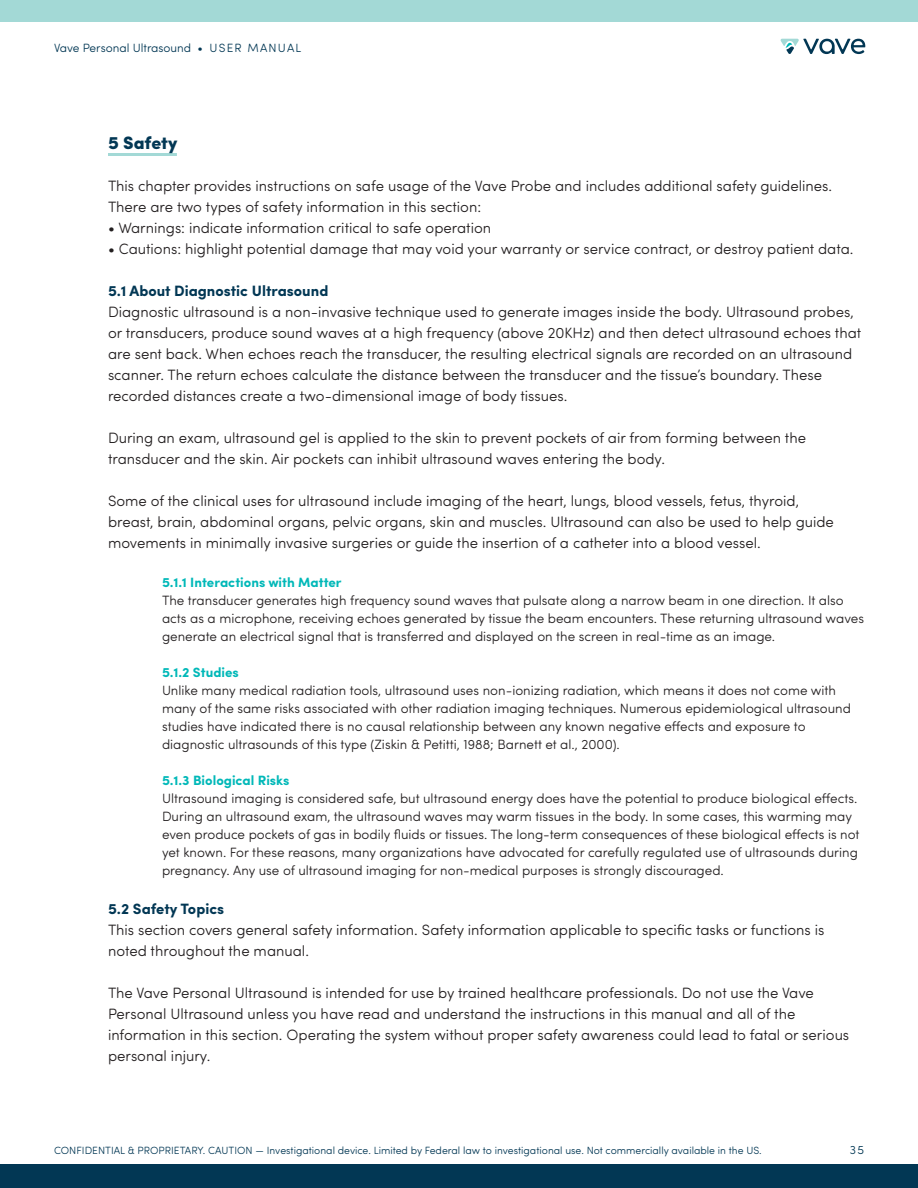
<style>
.page{position:relative;width:918px;height:1188px;background:#fff}
.page>*{position:absolute;margin:0;border:0;box-sizing:border-box;transform-origin:0 0}
.Section_Header_-_und{font:900 18px "Sofia Pro";color:#023754}
.level_1_copy{font:300 15px/21px "Sofia Pro Soft";color:#231f20}
.section_header_-_nav{font:700 15px "Sofia Pro";color:#023754}
.level_2_copy{font:300 13.5px/18px "Sofia Pro Soft";color:#231f20}
.subhead_-_level_2{font:700 13.5px "Sofia Pro";color:#00b8b8}
.t1{font:300 12px "Sofia Pro Soft";color:#023754}
.t2{font:300 10.5px "Sofia Pro Soft";color:#023754}
</style>
<div class="page">
<div style="left:0;top:0;width:918px;height:22px;background:#a3d9d6"></div>
<svg style="left:780px;top:39px;width:85px;height:15px"></svg>
<div style="left:0;top:1164px;width:918px;height:24px;background:#023754"></div>
<hr style="left:108px;top:153px;width:69px;height:3px;background:#a3d9d6">
<p class="t1" style="left:54px;top:40px;width:249px">Vave Personal Ultrasound • USER MANUAL</p>
<p class="Section_Header_-_und" style="left:108px;top:128px;width:71px">5 Safety</p>
<p class="level_1_copy" style="left:108px;top:174px;width:726px">This chapter provides instructions on safe usage of the Vave Probe and includes additional safety guidelines.<br>There are two types of safety information in this section:</p>
<p class="level_1_copy" style="left:108px;top:216px;width:385px">• Warnings: indicate information critical to safe operation</p>
<p class="level_1_copy" style="left:108px;top:237px;width:747px">• Cautions: highlight potential damage that may void your warranty or service contract, or destroy patient data.</p>
<p class="section_header_-_nav" style="left:108px;top:279px;width:222px">5.1 About Diagnostic Ultrasound</p>
<p class="level_1_copy" style="left:108px;top:300px;width:755px">Diagnostic ultrasound is a non-invasive technique used to generate images inside the body. Ultrasound probes, or transducers, produce sound waves at a high frequency (above 20KHz) and then detect ultrasound echoes that are sent back. When echoes reach the transducer, the resulting electrical signals are recorded on an ultrasound scanner. The return echoes calculate the distance between the transducer and the tissue’s boundary. These recorded distances create a two-dimensional image of body tissues.</p>
<p class="level_1_copy" style="left:108px;top:426px;width:700px">During an exam, ultrasound gel is applied to the skin to prevent pockets of air from forming between the transducer and the skin. Air pockets can inhibit ultrasound waves entering the body.</p>
<p class="level_1_copy" style="left:108px;top:489px;width:727px">Some of the clinical uses for ultrasound include imaging of the heart, lungs, blood vessels, fetus, thyroid, breast, brain, abdominal organs, pelvic organs, skin and muscles. Ultrasound can also be used to help guide movements in minimally invasive surgeries or guide the insertion of a catheter into a blood vessel.</p>
<p class="subhead_-_level_2" style="left:162px;top:571px;width:181px">5.1.1 Interactions with Matter</p>
<p class="level_2_copy" style="left:162px;top:590px;width:704px">The transducer generates high frequency sound waves that pulsate along a narrow beam in one direction. It also acts as a microphone, receiving echoes generated by tissue the beam encounters. These returning ultrasound waves generate an electrical signal that is transferred and displayed on the screen in real-time as an image.</p>
<p class="subhead_-_level_2" style="left:162px;top:661px;width:78px">5.1.2 Studies</p>
<p class="level_2_copy" style="left:162px;top:680px;width:690px">Unlike many medical radiation tools, ultrasound uses non-ionizing radiation, which means it does not come with many of the same risks associated with other radiation imaging techniques. Numerous epidemiological ultrasound studies have indicated there is no causal relationship between any known negative effects and exposure to diagnostic ultrasounds of this type (Ziskin &amp; Petitti, 1988; Barnett et al., 2000).</p>
<p class="subhead_-_level_2" style="left:162px;top:769px;width:129px">5.1.3 Biological Risks</p>
<p class="level_2_copy" style="left:162px;top:788px;width:699px">Ultrasound imaging is considered safe, but ultrasound energy does have the potential to produce biological effects.<br>During an ultrasound exam, the ultrasound waves may warm tissues in the body. In some cases, this warming may even produce pockets of gas in bodily fluids or tissues. The long-term consequences of these biological effects is not yet known. For these reasons, many organizations have advocated for carefully regulated use of ultrasounds during pregnancy. Any use of ultrasound imaging for non-medical purposes is strongly discouraged.</p>
<p class="section_header_-_nav" style="left:108px;top:897px;width:118px">5.2 Safety Topics</p>
<p class="level_1_copy" style="left:108px;top:918px;width:718px">This section covers general safety information. Safety information applicable to specific tasks or functions is noted throughout the manual.</p>
<p class="level_1_copy" style="left:108px;top:981px;width:743px">The Vave Personal Ultrasound is intended for use by trained healthcare professionals. Do not use the Vave Personal Ultrasound unless you have read and understand the instructions in this manual and all of the information in this section. Operating the system without proper safety awareness could lead to fatal or serious personal injury.</p>
<p class="t2" style="left:54px;top:1143px;width:709px">CONFIDENTIAL &amp; PROPRIETARY. CAUTION — Investigational device. Limited by Federal law to investigational use. Not commercially available in the US.</p>
<p class="t1" style="left:850px;top:1141px;width:16px">35</p>
</div>
